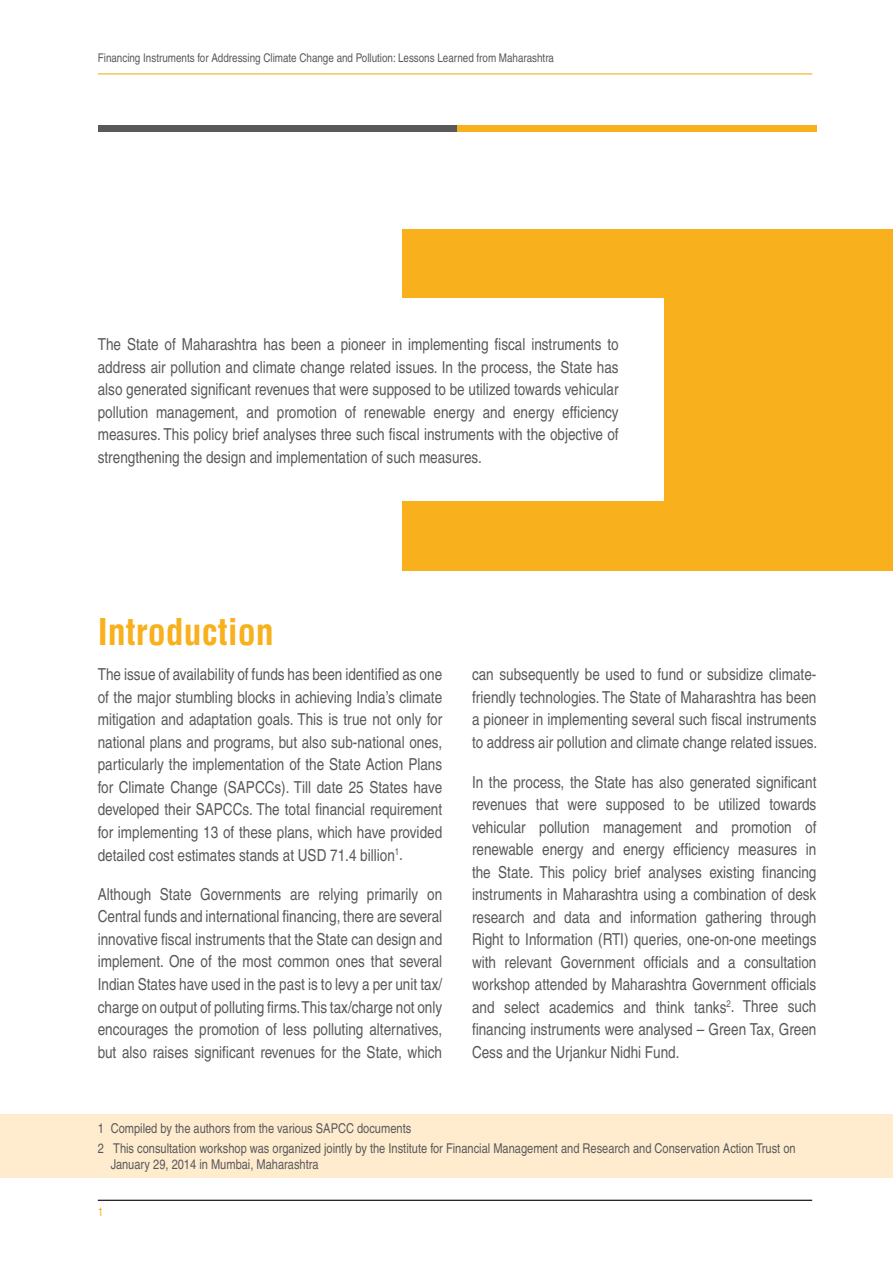
<style>
.page{position:relative;width:893px;height:1263px;background:#fff}
.page>*{position:absolute;margin:0;border:0;box-sizing:border-box;transform-origin:0 0}
.t1{font:700 condensed 36px "Helvetica";color:#f8b01c}
.t2{font:condensed 16.5px/22.5px "Helvetica";color:#58595b;text-align:justify}
.t3{font:condensed 13.5px/20.4px "Helvetica";color:#58595b}
.t4{font:condensed 12px "Helvetica";color:#58595b}
.t5{font:condensed 12px "Helvetica";color:#f8b01c}
</style>
<div class="page">
<hr style="left:98px;top:1200px;width:714px;height:1px;background:#000">
<hr style="left:98px;top:73px;width:714px;height:1px;background:#f8b01c">
<div style="left:98px;top:125px;width:718px;height:7px;background:#58595b"></div>
<div style="left:457px;top:125px;width:359px;height:7px;background:#f8b01c"></div>
<div style="left:0;top:1114px;width:893px;height:64px;background:#ffecce"></div>
<div style="left:403px;top:229px;width:490px;height:341px;background:#f8b01c"></div>
<div style="left:380px;top:298px;width:283px;height:203px;background:#fff"></div>
<p class="t4" style="left:98px;top:51px;width:458px">Financing Instruments for Addressing Climate Change and Pollution: Lessons Learned from Maharashtra</p>
<p class="t2" style="left:98px;top:333px;width:522px">The State of Maharashtra has been a pioneer in implementing fiscal instruments to address air pollution and climate change related issues. In the process, the State has also generated significant revenues that were supposed to be utilized towards vehicular pollution management, and promotion of renewable energy and energy efficiency measures. This policy brief analyses three such fiscal instruments with the objective of strengthening the design and implementation of such measures.</p>
<h1 class="t1" style="left:98px;top:610px;width:178px">Introduction</h1>
<p class="t2" style="left:98px;top:663px;width:346px">The issue of availability of funds has been identified as one of the major stumbling blocks in achieving India’s climate mitigation and adaptation goals. This is true not only for national plans and programs, but also sub-national ones, particularly the implementation of the State Action Plans for Climate Change (SAPCCs). Till date 25 States have developed their SAPCCs. The total financial requirement for implementing 13 of these plans, which have provided detailed cost estimates stands at USD 71.4 billion<sup>1</sup>.</p>
<p class="t2" style="left:98px;top:883px;width:346px">Although State Governments are relying primarily on Central funds and international financing, there are several innovative fiscal instruments that the State can design and implement. One of the most common ones that several Indian States have used in the past is to levy a per unit tax/ charge on output of polluting firms. This tax/charge not only encourages the promotion of less polluting alternatives, but also raises significant revenues for the State, which</p>
<p class="t2" style="left:472px;top:663px;width:347px">can subsequently be used to fund or subsidize climate&shy;friendly technologies. The State of Maharashtra has been a pioneer in implementing several such fiscal instruments to address air pollution and climate change related issues.</p>
<p class="t2" style="left:472px;top:770px;width:346px">In the process, the State has also generated significant revenues that were supposed to be utilized towards vehicular pollution management and promotion of renewable energy and energy efficiency measures in the State. This policy brief analyses existing financing instruments in Maharashtra using a combination of desk research and data and information gathering through Right to Information (RTI) queries, one-on-one meetings with relevant Government officials and a consultation workshop attended by Maharashtra Government officials and select academics and think tanks<sup>2</sup>. Three such financing instruments were analysed – Green Tax, Green Cess and the Urjankur Nidhi Fund.</p>
<p class="t3" style="left:98px;top:1118px;width:699px">1 Compiled by the authors from the various SAPCC documents<br>2 This consultation workshop was organized jointly by the Institute for Financial Management and Research and Conservation Action Trust on</p>
<p class="t3" style="left:111px;top:1154px;width:209px">January 29, 2014 in Mumbai, Maharashtra</p>
<p class="t5" style="left:98px;top:1205px;width:7px">1</p>
</div>
